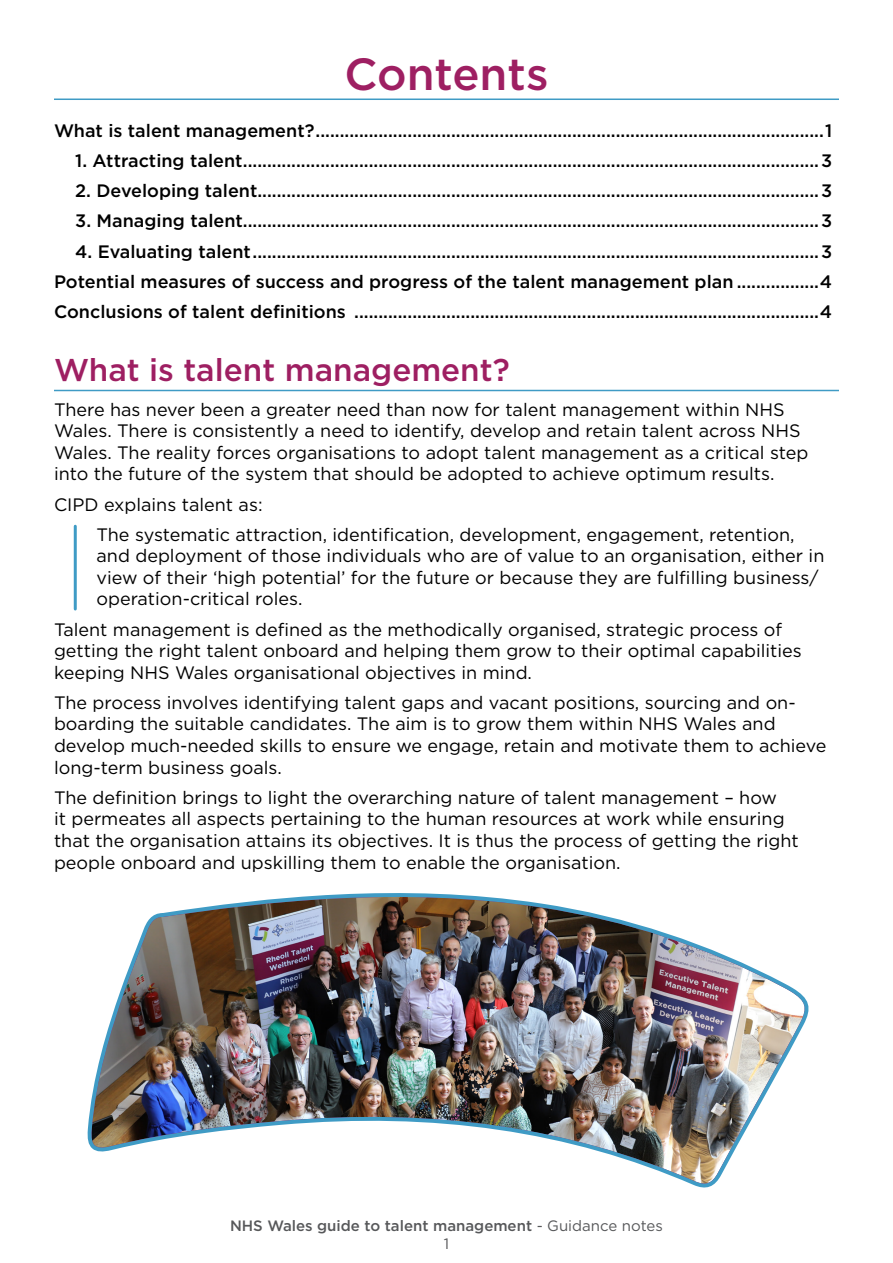
<style>
.page{position:relative;width:893px;height:1263px;background:#fff}
.page>*{position:absolute;margin:0;border:0;box-sizing:border-box;transform-origin:0 0}
.Table_of_Contents_Header{font:500 45px "Gotham";color:#9e1f62}
.t1{font:500 31.5px "Gotham";color:#9e1f62}
.Quote_12pt{font:18px/21.6px "Gotham";color:#000}
.t2{font:500 18px "Gotham";color:#000}
.t3{font:500 15px/18px "Gotham";color:#57585a;text-align:center}
.s1{font-weight:400}
</style>
<div class="page">
<hr style="left:54px;top:390px;width:785px;height:1px;background:#3f9bc5">
<hr style="left:74px;top:526px;width:3px;height:83px;background:#3f9bc5">
<img style="left:87px;top:893px;width:722px;height:295px">
<hr style="left:54px;top:99px;width:785px;height:1px;background:#3f9bc5">
<p class="Table_of_Contents_Header" style="left:344px;top:45px;width:206px">Contents</p>
<p class="t2" style="left:54px;top:119px;width:780px">What is talent management?.........................................................................................................1</p>
<p class="t2" style="left:75px;top:149px;width:758px">1. Attracting talent.......................................................................................................................3</p>
<p class="t2" style="left:75px;top:179px;width:758px">2. Developing talent....................................................................................................................3</p>
<p class="t2" style="left:75px;top:209px;width:758px">3. Managing talent.......................................................................................................................3</p>
<p class="t2" style="left:75px;top:239px;width:758px">4. Evaluating talent.....................................................................................................................3</p>
<p class="t2" style="left:54px;top:269px;width:780px">Potential measures of success and progress of the talent management plan .................4</p>
<p class="t2" style="left:54px;top:300px;width:780px">Conclusions of talent definitions ................................................................................................4</p>
<h1 class="t1" style="left:54px;top:349px;width:457px">What is talent management?</h1>
<p class="Quote_12pt" style="left:54px;top:398px;width:756px">There has never been a greater need than now for talent management within NHS Wales. There is consistently a need to identify, develop and retain talent across NHS Wales. The reality forces organisations to adopt talent management as a critical step into the future of the system that should be adopted to achieve optimum results.</p>
<p class="Quote_12pt" style="left:54px;top:493px;width:210px">CIPD explains talent as:</p>
<p class="Quote_12pt" style="left:97px;top:523px;width:729px">The systematic attraction, identification, development, engagement, retention, and deployment of those individuals who are of value to an organisation, either in view of their ‘high potential’ for the future or because they are fulfilling business/ operation-critical roles.</p>
<p class="Quote_12pt" style="left:54px;top:618px;width:749px">Talent management is defined as the methodically organised, strategic process of getting the right talent onboard and helping them grow to their optimal capabilities keeping NHS Wales organisational objectives in mind.</p>
<p class="Quote_12pt" style="left:54px;top:691px;width:774px">The process involves identifying talent gaps and vacant positions, sourcing and on&shy;boarding the suitable candidates. The aim is to grow them within NHS Wales and develop much-needed skills to ensure we engage, retain and motivate them to achieve long-term business goals.</p>
<p class="Quote_12pt" style="left:54px;top:786px;width:746px">The definition brings to light the overarching nature of talent management – how<br>it permeates all aspects pertaining to the human resources at work while ensuring that the organisation attains its objectives. It is thus the process of getting the right people onboard and upskilling them to enable the organisation.</p>
<p class="t3" style="left:230px;top:1216px;width:434px">NHS Wales guide to talent management <span class="s1">- Guidance notes<br>1</span></p>
</div>
